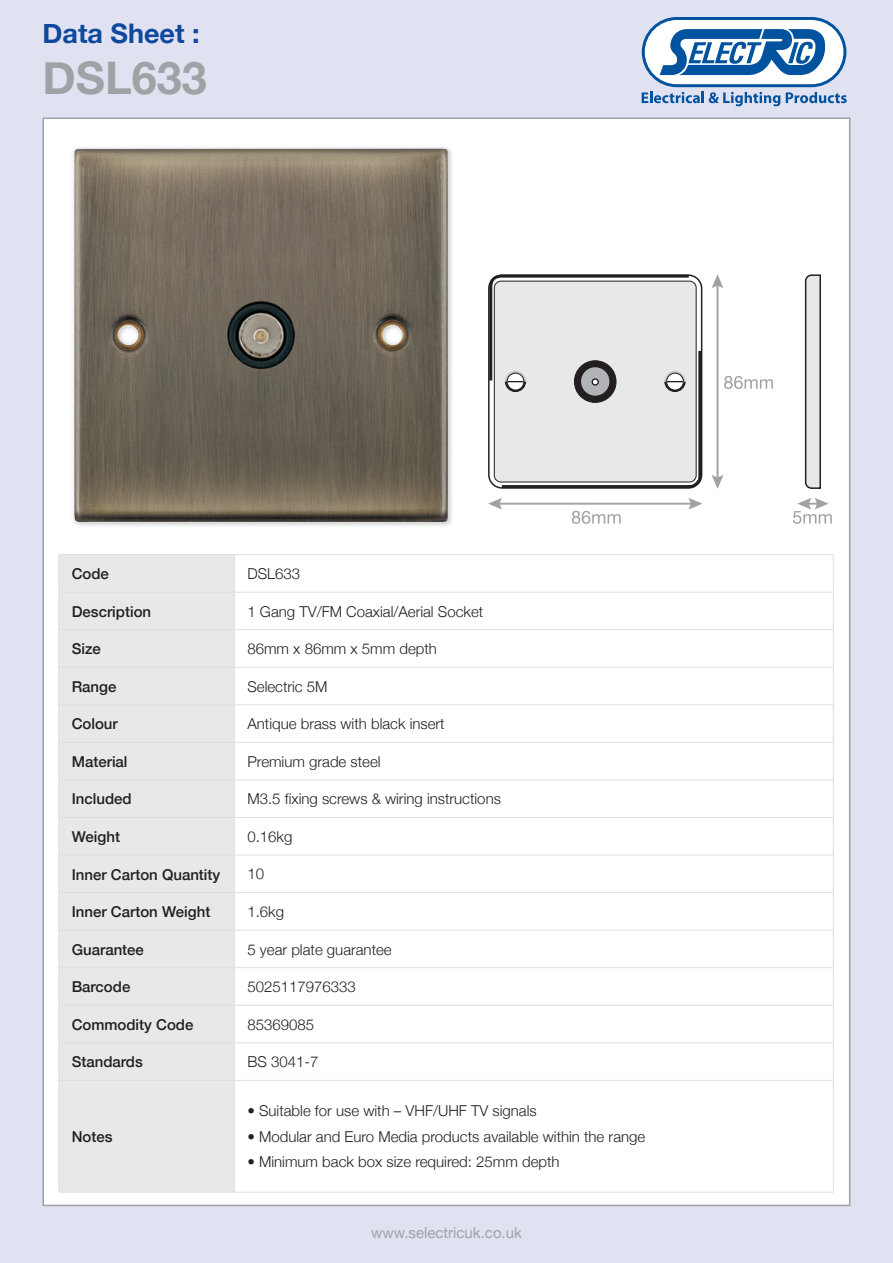
<style>
.page{position:relative;width:893px;height:1263px;background:#e1e2f1}
.page>*{position:absolute;margin:0;border:0;box-sizing:border-box;transform-origin:0 0}
.t1{font:700 45px "Helvetica Neue";color:#9fa3a6}
.t2{font:700 27px "Helvetica Neue";color:#0f499d}
.t3{font:300 15px "Helvetica Neue";color:#231f20}
.t4{font:500 15px "Helvetica Neue";color:#231f20}
.t5{font:15px "Helvetica Neue";color:#9fa3a6}
</style>
<div class="page">
<div style="left:44px;top:119px;width:805px;height:1086px;background:#fff"></div>
<svg style="left:642px;top:17px;width:205px;height:89px"></svg>
<div style="left:59px;top:554px;width:175px;height:38px;background:#e7e8e9"></div>
<div style="left:59px;top:592px;width:175px;height:38px;background:#e7e8e9"></div>
<div style="left:59px;top:630px;width:175px;height:37px;background:#e7e8e9"></div>
<div style="left:59px;top:667px;width:175px;height:38px;background:#e7e8e9"></div>
<div style="left:59px;top:705px;width:175px;height:37px;background:#e7e8e9"></div>
<div style="left:59px;top:742px;width:175px;height:38px;background:#e7e8e9"></div>
<div style="left:59px;top:780px;width:175px;height:37px;background:#e7e8e9"></div>
<div style="left:59px;top:817px;width:175px;height:38px;background:#e7e8e9"></div>
<div style="left:59px;top:855px;width:175px;height:37px;background:#e7e8e9"></div>
<div style="left:59px;top:892px;width:175px;height:38px;background:#e7e8e9"></div>
<div style="left:59px;top:930px;width:175px;height:38px;background:#e7e8e9"></div>
<div style="left:59px;top:968px;width:175px;height:37px;background:#e7e8e9"></div>
<div style="left:59px;top:1005px;width:175px;height:38px;background:#e7e8e9"></div>
<div style="left:59px;top:1043px;width:175px;height:37px;background:#e7e8e9"></div>
<div style="left:59px;top:1080px;width:175px;height:112px;background:#e7e8e9"></div>
<hr style="left:58px;top:554px;width:1px;height:638px;background:#dedfe0">
<hr style="left:234px;top:554px;width:1px;height:638px;background:#dedfe0">
<hr style="left:833px;top:554px;width:1px;height:638px;background:#dedfe0">
<hr style="left:59px;top:554px;width:774px;height:1px;background:#dedfe0">
<hr style="left:59px;top:592px;width:774px;height:1px;background:#dedfe0">
<hr style="left:59px;top:629px;width:774px;height:1px;background:#dedfe0">
<hr style="left:59px;top:667px;width:774px;height:1px;background:#dedfe0">
<hr style="left:59px;top:704px;width:774px;height:1px;background:#dedfe0">
<hr style="left:59px;top:742px;width:774px;height:1px;background:#dedfe0">
<hr style="left:59px;top:780px;width:774px;height:1px;background:#dedfe0">
<hr style="left:59px;top:817px;width:774px;height:1px;background:#dedfe0">
<hr style="left:59px;top:855px;width:774px;height:1px;background:#dedfe0">
<hr style="left:59px;top:892px;width:774px;height:1px;background:#dedfe0">
<hr style="left:59px;top:930px;width:774px;height:1px;background:#dedfe0">
<hr style="left:59px;top:967px;width:774px;height:1px;background:#dedfe0">
<hr style="left:59px;top:1005px;width:774px;height:1px;background:#dedfe0">
<hr style="left:59px;top:1042px;width:774px;height:1px;background:#dedfe0">
<hr style="left:59px;top:1080px;width:774px;height:1px;background:#dedfe0">
<hr style="left:59px;top:1192px;width:774px;height:1px;background:#dedfe0">
<svg style="left:712px;top:274px;width:61px;height:215px"></svg>
<svg style="left:488px;top:498px;width:214px;height:26px"></svg>
<svg style="left:793px;top:498px;width:39px;height:26px"></svg>
<svg style="left:804px;top:274px;width:17px;height:215px;background:#c4c4c5"></svg>
<svg style="left:488px;top:274px;width:215px;height:215px;background:#d4d5d6"></svg>
<div style="left:592px;top:378px;width:7px;height:8px;border:1px solid #231f20;border-radius:50%"></div>
<img style="left:73px;top:147px;width:379px;height:379px">
<img style="left:74px;top:149px;width:374px;height:374px">
<h2 class="t2" style="left:43px;top:17px;width:159px">Data Sheet :</h2>
<h1 class="t1" style="left:43px;top:50px;width:166px">DSL633</h1>
<p class="t4" style="left:72px;top:564px;width:39px">Code</p>
<p class="t3" style="left:247px;top:564px;width:54px">DSL633</p>
<p class="t4" style="left:72px;top:602px;width:81px">Description</p>
<p class="t3" style="left:247px;top:602px;width:237px">1 Gang TV/FM Coaxial/Aerial Socket</p>
<p class="t4" style="left:72px;top:639px;width:31px">Size</p>
<p class="t3" style="left:247px;top:640px;width:191px">86mm x 86mm x 5mm depth</p>
<p class="t4" style="left:72px;top:677px;width:46px">Range</p>
<p class="t3" style="left:247px;top:677px;width:82px">Selectric 5M</p>
<p class="t4" style="left:72px;top:715px;width:48px">Colour</p>
<p class="t3" style="left:247px;top:715px;width:199px">Antique brass with black insert</p>
<p class="t4" style="left:72px;top:752px;width:57px">Material</p>
<p class="t3" style="left:247px;top:752px;width:135px">Premium grade steel</p>
<p class="t4" style="left:72px;top:790px;width:62px">Included</p>
<p class="t3" style="left:247px;top:790px;width:255px">M3.5 fixing screws &amp; wiring instructions</p>
<p class="t4" style="left:72px;top:827px;width:50px">Weight</p>
<p class="t3" style="left:247px;top:827px;width:47px">0.16kg</p>
<p class="t4" style="left:72px;top:865px;width:150px">Inner Carton Quantity</p>
<p class="t3" style="left:247px;top:865px;width:18px">10</p>
<p class="t4" style="left:72px;top:902px;width:140px">Inner Carton Weight</p>
<p class="t3" style="left:247px;top:902px;width:38px">1.6kg</p>
<p class="t4" style="left:72px;top:940px;width:74px">Guarantee</p>
<p class="t3" style="left:247px;top:940px;width:146px">5 year plate guarantee</p>
<p class="t4" style="left:72px;top:977px;width:60px">Barcode</p>
<p class="t3" style="left:247px;top:978px;width:110px">5025117976333</p>
<p class="t4" style="left:72px;top:1015px;width:123px">Commodity Code</p>
<p class="t3" style="left:247px;top:1015px;width:68px">85369085</p>
<p class="t4" style="left:72px;top:1053px;width:73px">Standards</p>
<p class="t3" style="left:247px;top:1053px;width:72px">BS 3041-7</p>
<p class="t4" style="left:72px;top:1127px;width:42px">Notes</p>
<p class="t3" style="left:247px;top:1102px;width:291px">• Suitable for use with – VHF/UHF TV signals</p>
<p class="t3" style="left:247px;top:1127px;width:399px">• Modular and Euro Media products available within the range</p>
<p class="t3" style="left:247px;top:1153px;width:314px">• Minimum back box size required: 25mm depth</p>
<p class="t5" style="left:371px;top:1224px;width:152px">www.selectricuk.co.uk</p>
</div>
